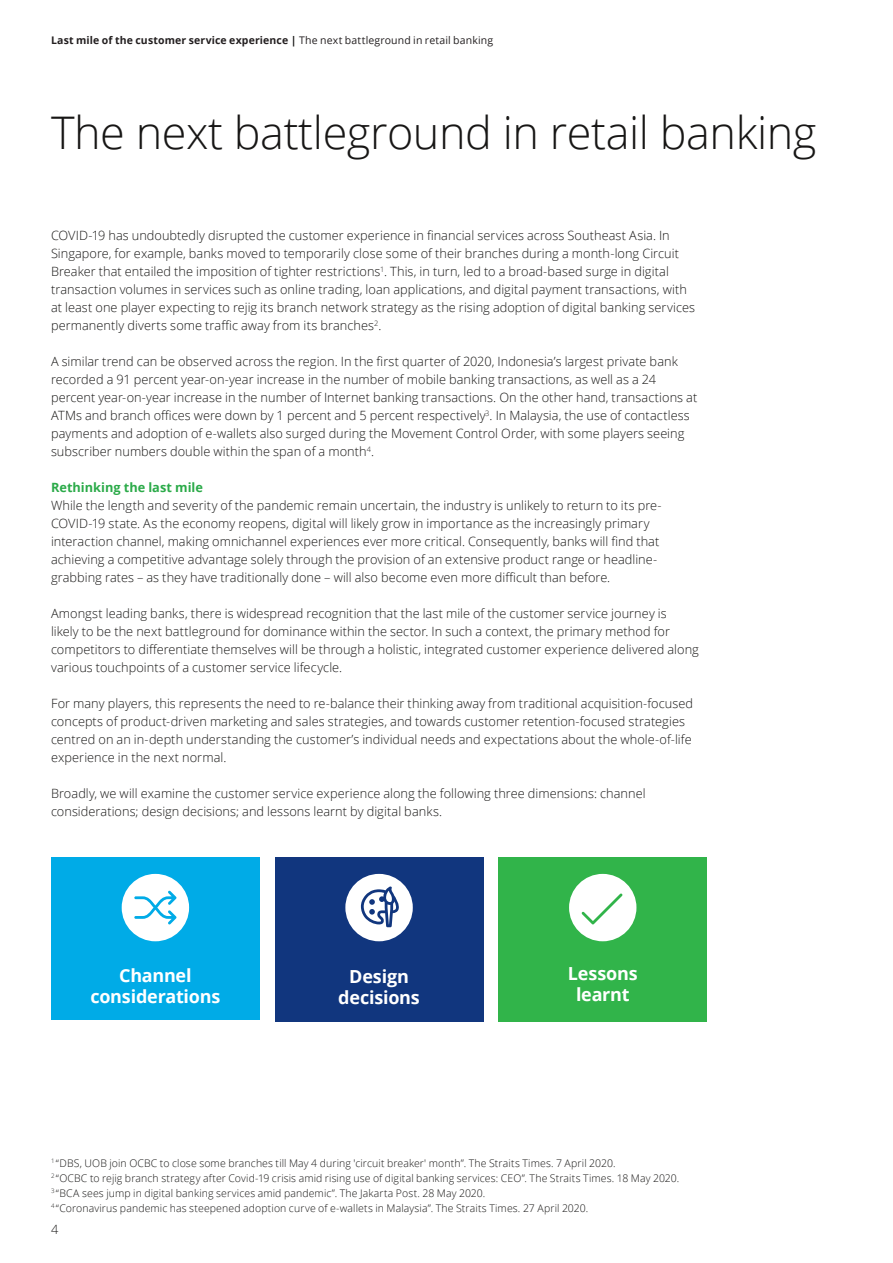
<style>
.page{position:relative;width:893px;height:1263px;background:#fff}
.page>*{position:absolute;margin:0;border:0;box-sizing:border-box;transform-origin:0 0}
.t1{font:300 45px "Open Sans";letter-spacing:-.01em;color:#171615}
.t2{font:700 18px/21px "Open Sans";letter-spacing:-.01em;color:#fff;text-align:center}
.t3{font:300 12.75px/18px "Open Sans";letter-spacing:.005em;color:#171615}
.t4{font:700 12.75px "Open Sans";letter-spacing:.005em;color:#2baa49}
.t5{font:300 10.5px/15px "Open Sans";letter-spacing:.01em;color:#171615}
.t6{font:700 10.5px "Open Sans";letter-spacing:.01em;color:#231f20}
.s1{color:#171615}
.s2{font-weight:400}
</style>
<div class="page">
<div style="left:51px;top:857px;width:209px;height:163px;background:#00abe7"></div>
<svg style="left:122px;top:874px;width:67px;height:67px"></svg>
<div style="left:275px;top:857px;width:208px;height:164px;background:#11367e"></div>
<svg style="left:345px;top:874px;width:68px;height:67px"></svg>
<div style="left:498px;top:857px;width:209px;height:165px;background:#31b44a"></div>
<svg style="left:569px;top:874px;width:67px;height:67px"></svg>
<p class="t6" style="left:51px;top:33px;width:444px">Last mile of the customer service experience <span class="s1">|</span> <span class="s2">The next battleground in retail banking</span></p>
<h1 class="t1" style="left:51px;top:101px;width:767px">The next battleground in retail banking</h1>
<p class="t3" style="left:51px;top:226px;width:646px">COVID-19 has undoubtedly disrupted the customer experience in financial services across Southeast Asia. In Singapore, for example, banks moved to temporarily close some of their branches during a month-long Circuit Breaker that entailed the imposition of tighter restrictions<sup>1</sup>. This, in turn, led to a broad-based surge in digital transaction volumes in services such as online trading, loan applications, and digital payment transactions, with at least one player expecting to rejig its branch network strategy as the rising adoption of digital banking services permanently diverts some traffic away from its branches<sup>2</sup>.</p>
<p class="t3" style="left:51px;top:352px;width:648px">A similar trend can be observed across the region. In the first quarter of 2020, Indonesia’s largest private bank recorded a 91 percent year-on-year increase in the number of mobile banking transactions, as well as a 24 percent year-on-year increase in the number of Internet banking transactions. On the other hand, transactions at ATMs and branch offices were down by 1 percent and 5 percent respectively<sup>3</sup>. In Malaysia, the use of contactless payments and adoption of e-wallets also surged during the Movement Control Order, with some players seeing subscriber numbers double within the span of a month<sup>4</sup>.</p>
<p class="t4" style="left:51px;top:478px;width:154px">Rethinking the last mile</p>
<p class="t3" style="left:51px;top:496px;width:612px">While the length and severity of the pandemic remain uncertain, the industry is unlikely to return to its pre-COVID-19 state. As the economy reopens, digital will likely grow in importance as the increasingly primary interaction channel, making omnichannel experiences ever more critical. Consequently, banks will find that achieving a competitive advantage solely through the provision of an extensive product range or headline&shy;grabbing rates – as they have traditionally done – will also become even more difficult than before.</p>
<p class="t3" style="left:51px;top:604px;width:649px">Amongst leading banks, there is widespread recognition that the last mile of the customer service journey is<br>likely to be the next battleground for dominance within the sector. In such a context, the primary method for competitors to differentiate themselves will be through a holistic, integrated customer experience delivered along various touchpoints of a customer service lifecycle.</p>
<p class="t3" style="left:51px;top:694px;width:644px">For many players, this represents the need to re-balance their thinking away from traditional acquisition-focused concepts of product-driven marketing and sales strategies, and towards customer retention-focused strategies centred on an in-depth understanding the customer’s individual needs and expectations about the whole-of-life experience in the next normal.</p>
<p class="t3" style="left:51px;top:784px;width:596px">Broadly, we will examine the customer service experience along the following three dimensions: channel considerations; design decisions; and lessons learnt by digital banks.</p>
<h2 class="t2" style="left:90px;top:964px;width:131px">Channel considerations</h2>
<h2 class="t2" style="left:338px;top:966px;width:83px">Design decisions</h2>
<h2 class="t2" style="left:568px;top:963px;width:71px">Lessons learnt</h2>
<p class="t5" style="left:51px;top:1155px;width:630px"><sup>1</sup> “DBS, UOB join OCBC to close some branches till May 4 during 'circuit breaker' month”. The Straits Times. 7 April 2020.<br><sup>2</sup> “OCBC to rejig branch strategy after Covid-19 crisis amid rising use of digital banking services: CEO”. The Straits Times. 18 May 2020.<br><sup>3</sup> “BCA sees jump in digital banking services amid pandemic”. The Jakarta Post. 28 May 2020.<br><sup>4</sup> “Coronavirus pandemic has steepened adoption curve of e-wallets in Malaysia”. The Straits Times. 27 April 2020.</p>
<p class="t3" style="left:51px;top:1220px;width:9px">4</p>
</div>
